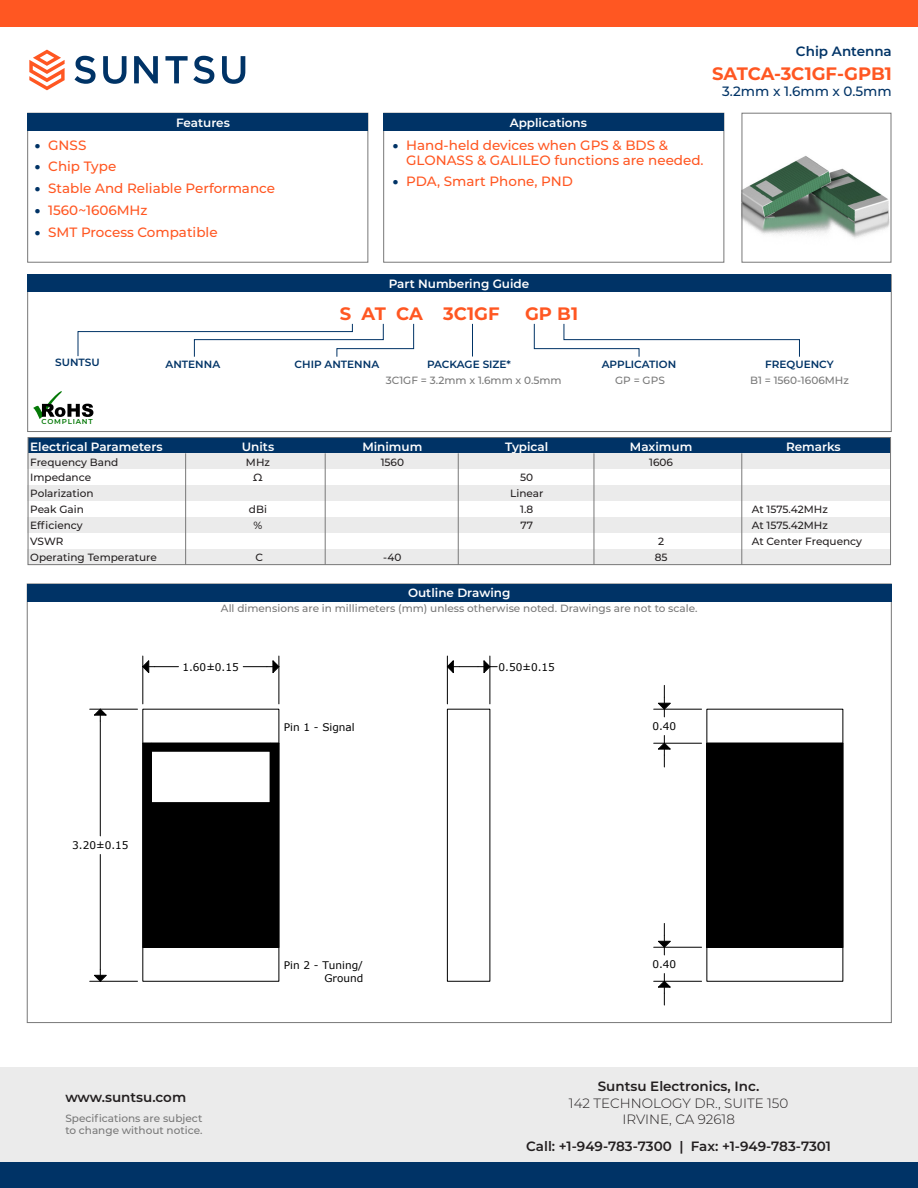
<style>
.page{position:relative;width:918px;height:1188px;background:#fff}
.page>*{position:absolute;margin:0;border:0;box-sizing:border-box;transform-origin:0 0}
.t1{font:700 18px "Montserrat";color:#ff5722}
.t2{font:500 13.5px/15px "Montserrat";color:#ff5722}
.t3{font:600 13.5px "Montserrat";color:#231f20}
.t4{font:300 13.5px/16.2px "Montserrat";color:#231f20;text-align:center}
.t5{font:500 13.5px "Montserrat";color:#036}
.t6{font:600 13.5px "Montserrat";color:#036}
.t7{font:600 12px "Montserrat";color:#fff}
.t8{font:500 10.5px/12.6px "Montserrat";color:#787878}
.t9{font:500 10.5px "Montserrat";color:#231f20}
.t10{font:10.5px/12.8px "Verdana";color:#000;text-align:right}
.t11{font:600 10.5px "Montserrat";color:#036}
.t12{font:600 7.05px "Montserrat";letter-spacing:.115em;color:#057907}
.s1{font-weight:900;color:#036}
</style>
<div class="page">
<div style="left:27px;top:453px;width:863px;height:16px;background:#ebebeb"></div>
<div style="left:27px;top:485px;width:863px;height:16px;background:#ebebeb"></div>
<div style="left:27px;top:517px;width:863px;height:16px;background:#ebebeb"></div>
<div style="left:27px;top:549px;width:863px;height:16px;background:#ebebeb"></div>
<div style="left:0;top:1067px;width:918px;height:121px;background:#ebebeb"></div>
<svg style="left:74px;top:56px;width:22px;height:28px"></svg>
<svg style="left:103px;top:56px;width:24px;height:28px"></svg>
<svg style="left:134px;top:56px;width:24px;height:27px"></svg>
<svg style="left:222px;top:56px;width:23px;height:28px"></svg>
<svg style="left:29px;top:50px;width:36px;height:40px"></svg>
<svg style="left:165px;top:56px;width:49px;height:28px"></svg>
<div style="left:0;top:0;width:918px;height:27px;background:#ff5722"></div>
<div style="left:0;top:1162px;width:918px;height:26px;background:#036"></div>
<hr style="left:185px;top:453px;width:1px;height:112px;background:#787878">
<hr style="left:325px;top:453px;width:1px;height:112px;background:#787878">
<hr style="left:458px;top:453px;width:1px;height:112px;background:#787878">
<hr style="left:594px;top:453px;width:1px;height:112px;background:#787878">
<hr style="left:742px;top:453px;width:1px;height:112px;background:#787878">
<div style="left:28px;top:437px;width:863px;height:16px;background:#036"></div>
<div style="left:28px;top:437px;width:863px;height:128px;border:1px solid #787878"></div>
<div style="left:383px;top:113px;width:341px;height:149px;border:1px solid #787878"></div>
<div style="left:27px;top:113px;width:341px;height:149px;border:1px solid #787878"></div>
<svg style="left:78px;top:324px;width:336px;height:33px"></svg>
<svg style="left:534px;top:324px;width:266px;height:33px"></svg>
<hr style="left:472px;top:324px;width:1px;height:33px;background:#036">
<img style="left:744px;top:156px;width:145px;height:83px">
<div style="left:742px;top:113px;width:149px;height:149px;border:1px solid #787878"></div>
<div style="left:27px;top:113px;width:341px;height:18px;background:#036"></div>
<div style="left:384px;top:113px;width:340px;height:18px;background:#036"></div>
<div style="left:27px;top:275px;width:864px;height:17px;background:#036"></div>
<svg style="left:33px;top:391px;width:60px;height:28px"></svg>
<div style="left:27px;top:584px;width:865px;height:18px;background:#036"></div>
<div style="left:447px;top:709px;width:43px;height:272px;border:1px solid #000"></div>
<div style="left:151px;top:751px;width:119px;height:52px;border:1px solid #000"></div>
<hr style="left:143px;top:947px;width:136px;height:1px;background:#000">
<hr style="left:707px;top:947px;width:136px;height:1px;background:#000">
<hr style="left:143px;top:656px;width:1px;height:48px;background:#000">
<hr style="left:279px;top:656px;width:1px;height:48px;background:#000">
<svg style="left:142px;top:660px;width:36px;height:14px"></svg>
<svg style="left:243px;top:660px;width:36px;height:14px"></svg>
<hr style="left:90px;top:709px;width:48px;height:1px;background:#000">
<hr style="left:90px;top:981px;width:48px;height:1px;background:#000">
<hr style="left:100px;top:721px;width:1px;height:115px;background:#000">
<hr style="left:100px;top:854px;width:1px;height:115px;background:#000">
<svg style="left:93px;top:709px;width:14px;height:12px"></svg>
<svg style="left:93px;top:969px;width:14px;height:13px"></svg>
<hr style="left:447px;top:656px;width:1px;height:48px;background:#000">
<hr style="left:490px;top:656px;width:1px;height:48px;background:#000">
<svg style="left:447px;top:660px;width:50px;height:14px"></svg>
<hr style="left:654px;top:709px;width:48px;height:1px;background:#000">
<hr style="left:654px;top:743px;width:48px;height:1px;background:#000">
<svg style="left:657px;top:735px;width:14px;height:32px"></svg>
<svg style="left:657px;top:685px;width:14px;height:32px"></svg>
<hr style="left:654px;top:947px;width:48px;height:1px;background:#000">
<hr style="left:654px;top:981px;width:48px;height:1px;background:#000">
<svg style="left:657px;top:974px;width:14px;height:31px"></svg>
<svg style="left:657px;top:923px;width:14px;height:32px"></svg>
<div style="left:143px;top:743px;width:8px;height:204px;background:#000"></div>
<div style="left:270px;top:743px;width:9px;height:204px;background:#000"></div>
<div style="left:151px;top:743px;width:119px;height:8px;background:#000"></div>
<div style="left:151px;top:803px;width:119px;height:144px;background:#000"></div>
<div style="left:707px;top:743px;width:136px;height:204px;background:#000"></div>
<p class="t7" style="left:176px;top:114px;width:55px">Features</p>
<p class="t7" style="left:510px;top:114px;width:79px">Applications</p>
<p class="t2" style="left:35px;top:137px;width:53px"><span class="s1">•</span> GNSS</p>
<p class="t2" style="left:35px;top:158px;width:83px"><span class="s1">•</span> Chip Type</p>
<p class="t2" style="left:35px;top:180px;width:242px"><span class="s1">•</span> Stable And Reliable Performance</p>
<p class="t2" style="left:35px;top:202px;width:114px"><span class="s1">•</span> 1560~1606MHz</p>
<p class="t2" style="left:35px;top:224px;width:184px"><span class="s1">•</span> SMT Process Compatible</p>
<p class="t2" style="left:406px;top:137px;width:299px;text-indent:-14px"><span class="s1">•</span> Hand-held devices when GPS &amp; BDS &amp;<br>GLONASS &amp; GALILEO functions are needed.</p>
<p class="t2" style="left:393px;top:173px;width:182px"><span class="s1">•</span> PDA, Smart Phone, PND</p>
<p class="t6" style="left:796px;top:42px;width:97px">Chip Antenna</p>
<p class="t5" style="left:722px;top:82px;width:171px">3.2mm x 1.6mm x 0.5mm</p>
<h1 class="t1" style="left:712px;top:60px;width:181px">SATCA-3C1GF-GPB1</h1>
<p class="t7" style="left:389px;top:276px;width:142px">Part Numbering Guide</p>
<p class="t1" style="left:340px;top:301px;width:161px">S AT CA 3C1GF</p>
<p class="t1" style="left:525px;top:301px;width:54px">GP B1</p>
<p class="t11" style="left:55px;top:355px;width:46px">SUNTSU</p>
<p class="t11" style="left:166px;top:356px;width:56px">ANTENNA</p>
<p class="t11" style="left:295px;top:356px;width:86px">CHIP ANTENNA</p>
<p class="t11" style="left:427px;top:356px;width:86px">PACKAGE SIZE*</p>
<p class="t11" style="left:602px;top:356px;width:76px">APPLICATION</p>
<p class="t11" style="left:765px;top:356px;width:70px">FREQUENCY</p>
<p class="t12" style="left:42px;top:416px;width:53px">COMPLIANT</p>
<p class="t8" style="left:386px;top:374px;width:178px">3C1GF = 3.2mm x 1.6mm x 0.5mm</p>
<p class="t8" style="left:750px;top:374px;width:100px">B1 = 1560-1606MHz</p>
<p class="t8" style="left:615px;top:374px;width:51px">GP = GPS</p>
<p class="t7" style="left:30px;top:438px;width:134px">Electrical Parameters</p>
<p class="t7" style="left:242px;top:438px;width:34px">Units</p>
<p class="t7" style="left:362px;top:438px;width:62px">Minimum</p>
<p class="t7" style="left:505px;top:438px;width:45px">Typical</p>
<p class="t7" style="left:630px;top:438px;width:64px">Maximum</p>
<p class="t7" style="left:786px;top:438px;width:56px">Remarks</p>
<p class="t9" style="left:30px;top:455px;width:90px">Frequency Band</p>
<p class="t9" style="left:30px;top:470px;width:62px">Impedance</p>
<p class="t9" style="left:30px;top:486px;width:65px">Polarization</p>
<p class="t9" style="left:30px;top:518px;width:54px">Efficiency</p>
<p class="t9" style="left:30px;top:550px;width:128px">Operating Temperature</p>
<p class="t9" style="left:30px;top:502px;width:55px">Peak Gain</p>
<p class="t9" style="left:30px;top:534px;width:35px">VSWR</p>
<p class="t9" style="left:246px;top:455px;width:26px">MHz</p>
<p class="t9" style="left:253px;top:470px;width:11px">Ω</p>
<p class="t9" style="left:249px;top:502px;width:20px">dBi</p>
<p class="t9" style="left:254px;top:518px;width:10px">%</p>
<p class="t9" style="left:256px;top:550px;width:9px">C</p>
<p class="t9" style="left:381px;top:455px;width:25px">1560</p>
<p class="t9" style="left:383px;top:550px;width:20px">-40</p>
<p class="t9" style="left:520px;top:470px;width:15px">50</p>
<p class="t9" style="left:510px;top:486px;width:35px">Linear</p>
<p class="t9" style="left:520px;top:518px;width:14px">77</p>
<p class="t9" style="left:520px;top:502px;width:15px">1.8</p>
<p class="t7" style="left:408px;top:584px;width:104px">Outline Drawing</p>
<p class="t9" style="left:649px;top:455px;width:25px">1606</p>
<p class="t9" style="left:658px;top:534px;width:8px">2</p>
<p class="t9" style="left:655px;top:550px;width:14px">85</p>
<p class="t8" style="left:221px;top:602px;width:478px">All dimensions are in millimeters (mm) unless otherwise noted. Drawings are not to scale.</p>
<p class="t10" style="left:182px;top:660px;width:58px">1.60±0.15</p>
<p class="t10" style="left:284px;top:721px;width:72px">Pin 1 - Signal</p>
<p class="t10" style="left:499px;top:660px;width:58px">0.50±0.15</p>
<p class="t10" style="left:652px;top:720px;width:25px">0.40</p>
<p class="t10" style="left:72px;top:839px;width:58px">3.20±0.15</p>
<p class="t10" style="left:284px;top:959px;width:81px">Pin 2 - Tuning/<br>Ground</p>
<p class="t10" style="left:652px;top:958px;width:25px">0.40</p>
<p class="t9" style="left:752px;top:502px;width:78px">At 1575.42MHz</p>
<p class="t9" style="left:752px;top:534px;width:112px">At Center Frequency</p>
<p class="t9" style="left:752px;top:518px;width:78px">At 1575.42MHz</p>
<p class="t3" style="left:65px;top:1088px;width:122px">www.suntsu.com</p>
<p class="t8" style="left:65px;top:1111px;width:139px">Specifications are subject to change without notice.</p>
<p class="t3" style="left:598px;top:1077px;width:163px">Suntsu Electronics, Inc.</p>
<p class="t4" style="left:569px;top:1094px;width:221px">142 TECHNOLOGY DR., SUITE 150<br>IRVINE, CA 92618</p>
<p class="t3" style="left:526px;top:1137px;width:306px">Call: +1-949-783-7300 | Fax: +1-949-783-7301</p>
</div>
